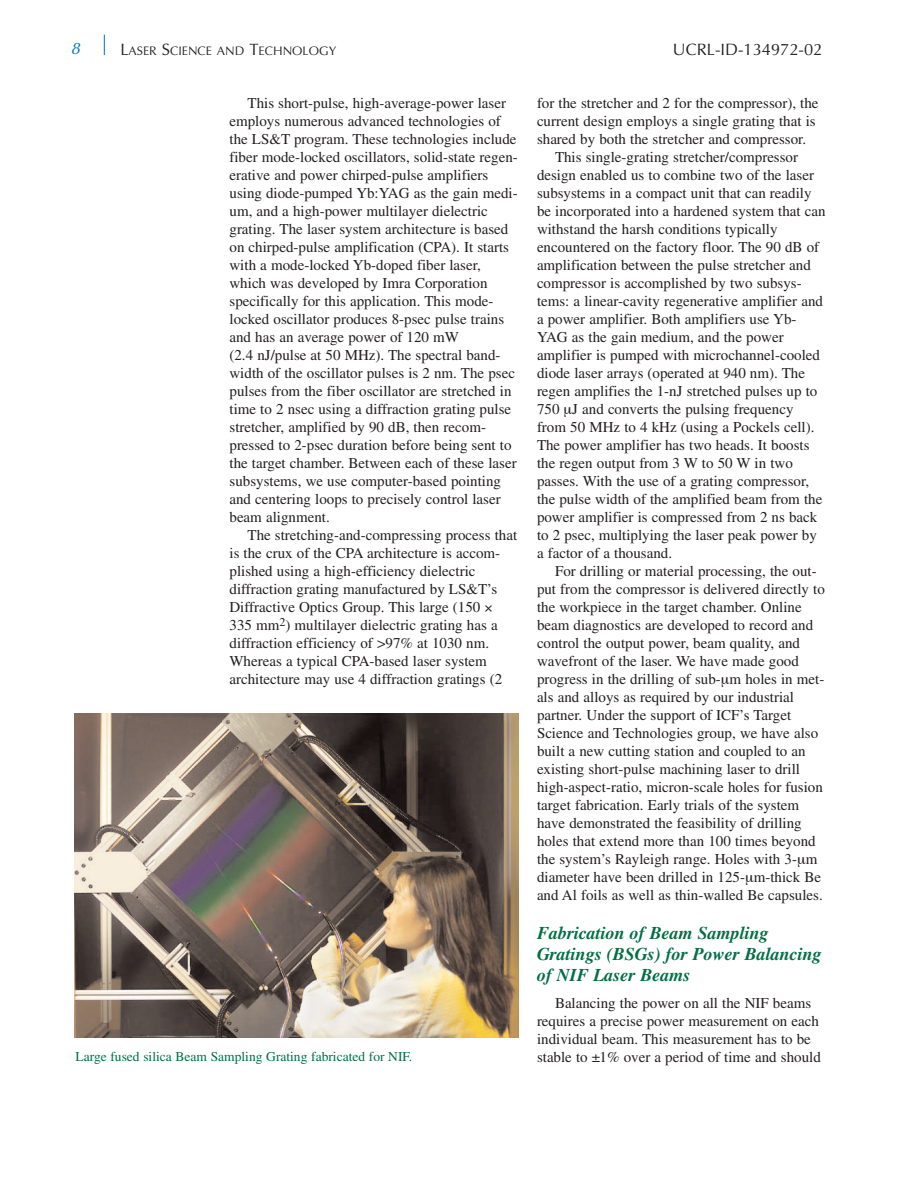
<style>
.page{position:relative;width:918px;height:1188px;background:#fff}
.page>*{position:absolute;margin:0;border:0;box-sizing:border-box;transform-origin:0 0}
.t1{font:italic 700 18px/21px "Times";color:#006f45}
.t2{font:16.5px "Optima";color:#231f20}
.t3{font:italic 16.5px "Optima";color:#0072bc}
.t4{font:15px/18px "Times";color:#231f20}
.t5{font:13.5px "Times";color:#006f45}
.t6{font:12.3px "Optima";color:#231f20}
.s1{font-size:16.5px}
</style>
<div class="page">
<svg style="left:104px;top:35px;width:1px;height:20px"></svg>
<img style="left:75px;top:713px;width:443px;height:324px">
<p class="t3" style="left:71px;top:42px;width:11px">8</p>
<p class="t6" style="left:120px;top:46px;width:217px"><span class="s1">L</span>ASER <span class="s1">S</span>CIENCE AND <span class="s1">T</span>ECHNOLOGY</p>
<p class="t2" style="left:673px;top:43px;width:151px">UCRL-ID-134972-02</p>
<p class="t4" style="left:230px;top:95px;width:290px;text-indent:18px">This short-pulse, high-average-power laser employs numerous advanced technologies of the LS&amp;T program. These technologies include fiber mode-locked oscillators, solid-state regen&shy;erative and power chirped-pulse amplifiers using diode-pumped Yb:YAG as the gain medi&shy;um, and a high-power multilayer dielectric grating. The laser system architecture is based on chirped-pulse amplification (CPA). It starts with a mode-locked Yb-doped fiber laser, which was developed by Imra Corporation specifically for this application. This mode&shy;locked oscillator produces 8-psec pulse trains and has an average power of 120 mW<br>(2.4 nJ/pulse at 50 MHz). The spectral band&shy;width of the oscillator pulses is 2 nm. The psec pulses from the fiber oscillator are stretched in time to 2 nsec using a diffraction grating pulse stretcher, amplified by 90 dB, then recom&shy;pressed to 2-psec duration before being sent to the target chamber. Between each of these laser subsystems, we use computer-based pointing and centering loops to precisely control laser beam alignment.</p>
<p class="t4" style="left:230px;top:527px;width:289px;text-indent:18px">The stretching-and-compressing process that is the crux of the CPA architecture is accom&shy;plished using a high-efficiency dielectric diffraction grating manufactured by LS&amp;T’s Diffractive Optics Group. This large (150<br>335 mm<sup>2</sup>) multilayer dielectric grating has a diffraction efficiency of &gt;97% at 1030 nm.<br>Whereas a typical CPA-based laser system architecture may use 4 diffraction gratings (2</p>
<p class="t4" style="left:537px;top:95px;width:283px">for the stretcher and 2 for the compressor), the</p>
<p class="t4" style="left:537px;top:113px;width:280px">current design employs a single grating that is</p>
<p class="t4" style="left:537px;top:131px;width:271px">shared by both the stretcher and compressor.</p>
<p class="t4" style="left:555px;top:149px;width:245px">This single-grating stretcher/compressor</p>
<p class="t4" style="left:537px;top:167px;width:279px">design enabled us to combine two of the laser</p>
<p class="t4" style="left:537px;top:185px;width:276px">subsystems in a compact unit that can readily</p>
<p class="t4" style="left:537px;top:203px;width:290px">be incorporated into a hardened system that can</p>
<p class="t4" style="left:537px;top:221px;width:242px">withstand the harsh conditions typically</p>
<p class="t4" style="left:537px;top:239px;width:284px">encountered on the factory floor. The 90 dB of</p>
<p class="t4" style="left:537px;top:257px;width:275px">amplification between the pulse stretcher and</p>
<p class="t4" style="left:537px;top:275px;width:266px">compressor is accomplished by two subsys-</p>
<p class="t4" style="left:537px;top:293px;width:288px">tems: a linear-cavity regenerative amplifier and</p>
<p class="t4" style="left:537px;top:311px;width:261px">a power amplifier. Both amplifiers use Yb-</p>
<p class="t4" style="left:537px;top:329px;width:248px">YAG as the gain medium, and the power</p>
<p class="t4" style="left:537px;top:347px;width:285px">amplifier is pumped with microchannel-cooled</p>
<p class="t4" style="left:537px;top:365px;width:270px">diode laser arrays (operated at 940 nm). The</p>
<p class="t4" style="left:537px;top:383px;width:282px">regen amplifies the 1-nJ stretched pulses up to</p>
<p class="t4" style="left:537px;top:401px;width:258px">750 J and converts the pulsing frequency</p>
<p class="t4" style="left:537px;top:419px;width:279px">from 50 MHz to 4 kHz (using a Pockels cell).</p>
<p class="t4" style="left:537px;top:437px;width:274px">The power amplifier has two heads. It boosts</p>
<p class="t4" style="left:537px;top:455px;width:257px">the regen output from 3 W to 50 W in two</p>
<p class="t4" style="left:537px;top:473px;width:274px">passes. With the use of a grating compressor,</p>
<p class="t4" style="left:537px;top:491px;width:287px">the pulse width of the amplified beam from the</p>
<p class="t4" style="left:537px;top:509px;width:282px">power amplifier is compressed from 2 ns back</p>
<p class="t4" style="left:537px;top:527px;width:281px">to 2 psec, multiplying the laser peak power by</p>
<p class="t4" style="left:537px;top:545px;width:137px">a factor of a thousand.</p>
<p class="t4" style="left:555px;top:563px;width:263px">For drilling or material processing, the out-</p>
<p class="t4" style="left:537px;top:581px;width:289px">put from the compressor is delivered directly to</p>
<p class="t4" style="left:537px;top:599px;width:266px">the workpiece in the target chamber. Online</p>
<p class="t4" style="left:537px;top:617px;width:278px">beam diagnostics are developed to record and</p>
<p class="t4" style="left:537px;top:635px;width:265px">control the output power, beam quality, and</p>
<p class="t4" style="left:537px;top:653px;width:263px">wavefront of the laser. We have made good</p>
<p class="t4" style="left:537px;top:671px;width:289px">progress in the drilling of sub- m holes in met-</p>
<p class="t4" style="left:537px;top:689px;width:259px">als and alloys as required by our industrial</p>
<p class="t4" style="left:537px;top:707px;width:256px">partner. Under the support of ICF’s Target</p>
<p class="t4" style="left:537px;top:725px;width:283px">Science and Technologies group, we have also</p>
<p class="t4" style="left:537px;top:743px;width:270px">built a new cutting station and coupled to an</p>
<p class="t4" style="left:537px;top:761px;width:265px">existing short-pulse machining laser to drill</p>
<p class="t4" style="left:537px;top:779px;width:287px">high-aspect-ratio, micron-scale holes for fusion</p>
<p class="t4" style="left:537px;top:797px;width:264px">target fabrication. Early trials of the system</p>
<p class="t4" style="left:537px;top:815px;width:266px">have demonstrated the feasibility of drilling</p>
<p class="t4" style="left:537px;top:833px;width:280px">holes that extend more than 100 times beyond</p>
<p class="t4" style="left:537px;top:851px;width:282px">the system’s Rayleigh range. Holes with 3- m</p>
<p class="t4" style="left:537px;top:869px;width:286px">diameter have been drilled in 125- m-thick Be</p>
<p class="t4" style="left:537px;top:887px;width:287px">and Al foils as well as thin-walled Be capsules.</p>
<p class="t1" style="left:537px;top:924px;width:286px">Fabrication of Beam Sampling<br>Gratings (BSGs) for Power Balancing of NIF Laser Beams</p>
<p class="t4" style="left:537px;top:995px;width:284px;text-indent:18px">Balancing the power on all the NIF beams requires a precise power measurement on each individual beam. This measurement has to be</p>
<p class="t5" style="left:76px;top:1052px;width:338px">Large fused silica Beam Sampling Grating fabricated for NIF.</p>
<p class="t4" style="left:537px;top:1049px;width:285px">stable to ±1% over a period of time and should</p>
</div>
